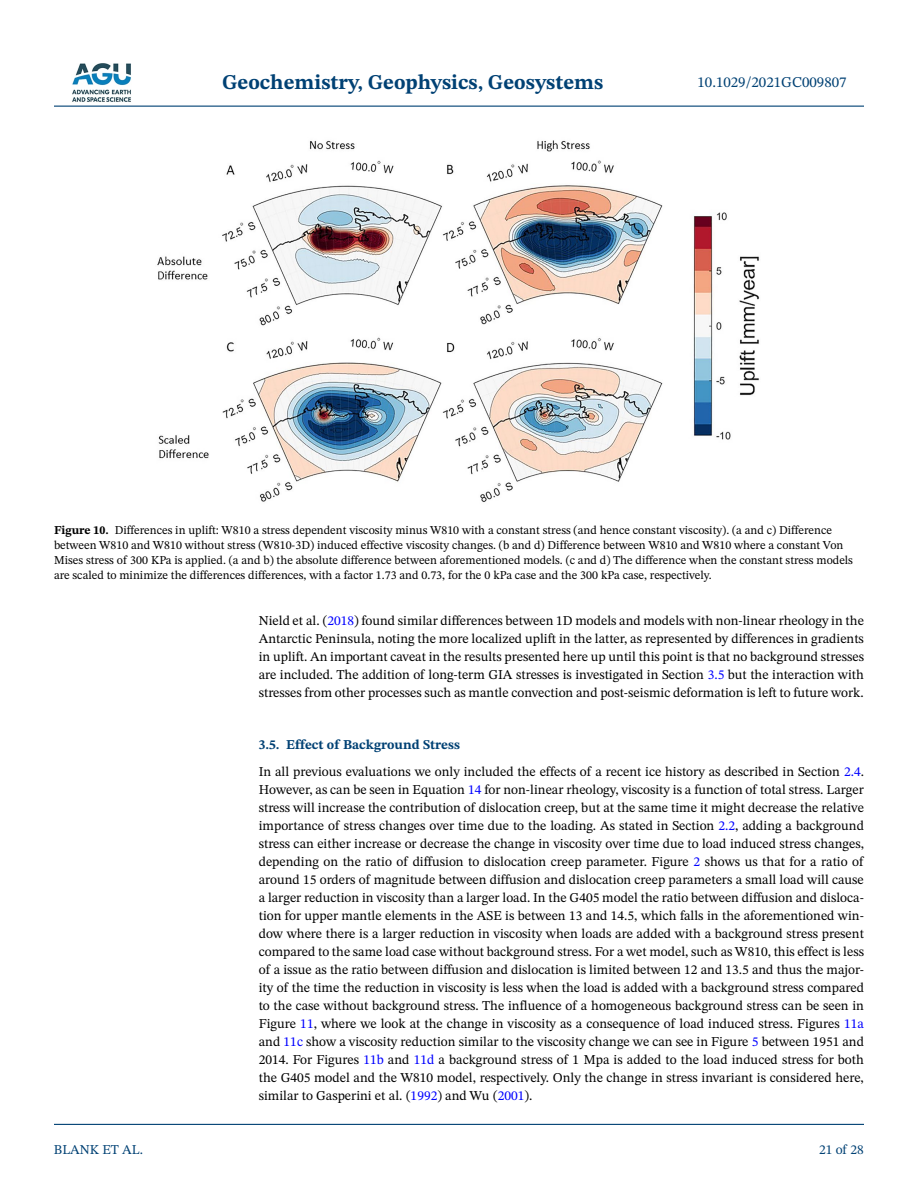
<style>
.page{position:relative;width:918px;height:1188px;background:#fff}
.page>*{position:absolute;margin:0;border:0;box-sizing:border-box;transform-origin:0 0}
.t1{font:700 21px "STIX Two Text";color:#004174}
.t2{font:15px "STIX Two Text";color:#004174}
.t3{font:13.5px/18px "STIX Two Text";color:#000;text-align:justify}
.t4{font:13.5px "STIX Two Text";color:#004174}
.t5{font:12px/15px "STIX Two Text";color:#000}
.s1{font-weight:700}
.s2{color:#00f}
.s3{font-weight:700;color:#004174}
</style>
<div class="page">
<hr style="left:54px;top:106px;width:810px;height:1px;background:#004174">
<hr style="left:54px;top:1124px;width:810px;height:1px;background:#004174">
<img style="left:72px;top:63px;width:59px;height:39px">
<img style="left:157px;top:140px;width:603px;height:362px">
<h1 class="t1" style="left:222px;top:67px;width:383px">Geochemistry, Geophysics, Geosystems</h1>
<p class="t2" style="left:697px;top:72px;width:151px">10.1029/2021GC009807</p>
<p class="t5" style="left:54px;top:523px;width:801px"><span class="s1">Figure 10.</span> Differences in uplift: W810 a stress dependent viscosity minus W810 with a constant stress (and hence constant viscosity). (a and c) Difference between W810 and W810 without stress (W810-3D) induced effective viscosity changes. (b and d) Difference between W810 and W810 where a constant Von Mises stress of 300 KPa is applied. (a and b) the absolute difference between aforementioned models. (c and d) The difference when the constant stress models are scaled to minimize the differences differences, with a factor 1.73 and 0.73, for the 0 kPa case and the 300 kPa case, respectively.</p>
<p class="t4" style="left:54px;top:1140px;width:91px">BLANK ET AL.</p>
<p class="t3" style="left:259px;top:612px;width:607px">Nield et al. (<span class="s2">2018</span>) found similar differences between 1D models and models with non-linear rheology in the Antarctic Peninsula, noting the more localized uplift in the latter, as represented by differences in gradients in uplift. An important caveat in the results presented here up until this point is that no background stresses are included. The addition of long-term GIA stresses is investigated in Section <span class="s2">3.5</span> but the interaction with stresses from other processes such as mantle convection and post-seismic deformation is left to future work.</p>
<p class="t3" style="left:259px;top:731px;width:607px;line-height:27px"><span class="s3">3.5. Effect of Background Stress<br></span>In all previous evaluations we only included the effects of a recent ice history as described in Section <span class="s2">2.4</span>.</p>
<p class="t3" style="left:259px;top:781px;width:607px">However, as can be seen in Equation <span class="s2">14</span> for non-linear rheology, viscosity is a function of total stress. Larger stress will increase the contribution of dislocation creep, but at the same time it might decrease the relative importance of stress changes over time due to the loading. As stated in Section <span class="s2">2.2</span>, adding a background stress can either increase or decrease the change in viscosity over time due to load induced stress changes, depending on the ratio of diffusion to dislocation creep parameter. Figure <span class="s2">2</span> shows us that for a ratio of around 15 orders of magnitude between diffusion and dislocation creep parameters a small load will cause a larger reduction in viscosity than a larger load. In the G405 model the ratio between diffusion and disloca&shy;tion for upper mantle elements in the ASE is between 13 and 14.5, which falls in the aforementioned win&shy;dow where there is a larger reduction in viscosity when loads are added with a background stress present compared to the same load case without background stress. For a wet model, such as W810, this effect is less of a issue as the ratio between diffusion and dislocation is limited between 12 and 13.5 and thus the major&shy;ity of the time the reduction in viscosity is less when the load is added with a background stress compared to the case without background stress. The influence of a homogeneous background stress can be seen in Figure <span class="s2">11</span>, where we look at the change in viscosity as a consequence of load induced stress. Figures <span class="s2">11a </span>and <span class="s2">11c</span> show a viscosity reduction similar to the viscosity change we can see in Figure <span class="s2">5</span> between 1951 and 2014. For Figures <span class="s2">11b</span> and <span class="s2">11d</span> a background stress of 1 Mpa is added to the load induced stress for both the G405 model and the W810 model, respectively. Only the change in stress invariant is considered here, similar to Gasperini et al. (<span class="s2">1992</span>) and Wu (<span class="s2">2001</span>).</p>
<p class="t4" style="left:819px;top:1140px;width:46px">21 of 28</p>
</div>
